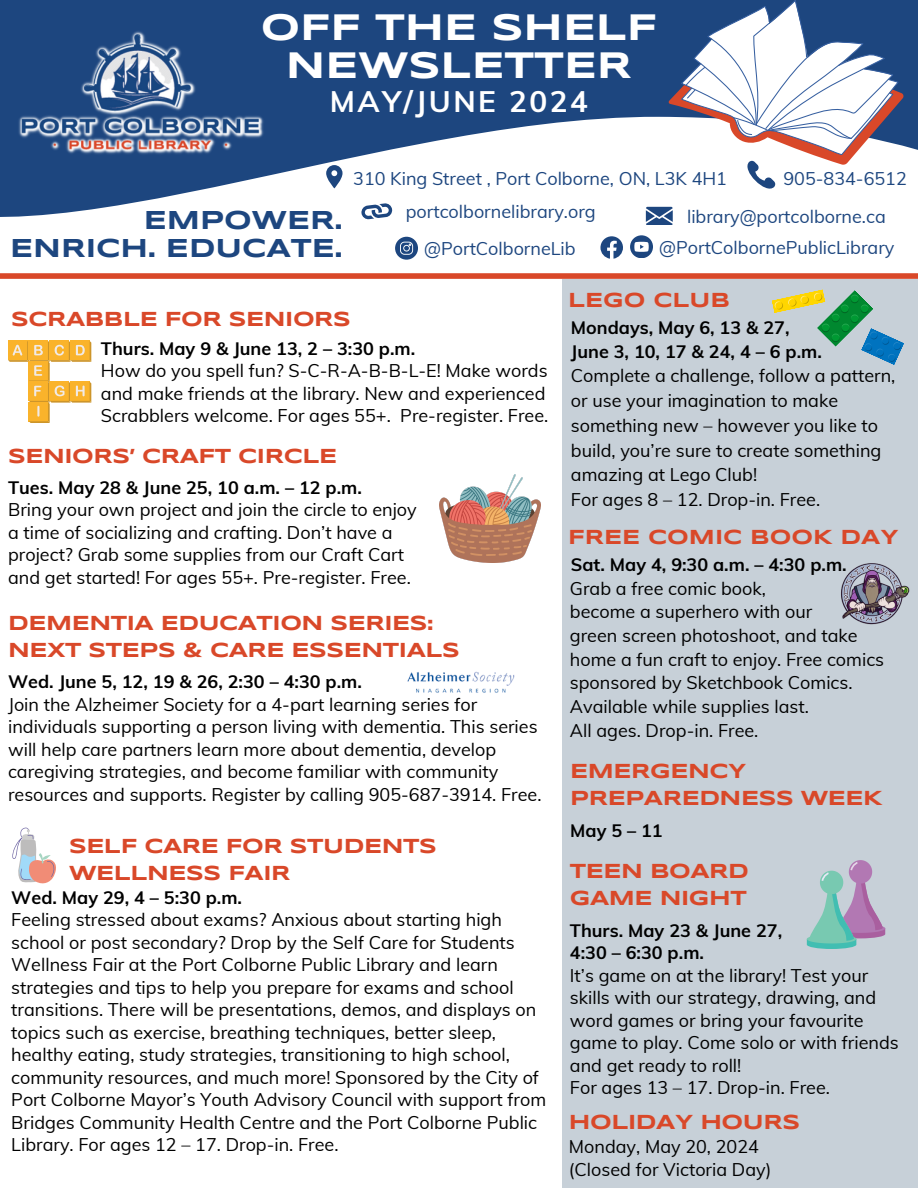
<style>
.page{position:relative;width:918px;height:1188px;background:#fff}
.page>*{position:absolute;margin:0;border:0;box-sizing:border-box;transform-origin:0 0}
.t1{font:700 38.1px/38.2px "Syncopate";color:#fff;text-align:center}
.t2{font:700 29.7px "Muli";letter-spacing:.085em;color:#fff}
.t3{font:700 26.85px/28.2px "Syncopate";color:#1d467f;text-align:right}
.t4{font:700 21px/27px "Syncopate";letter-spacing:-.02em;color:#d94829}
.t5{font:700 21px "Syncopate";color:#d94829}
.t6{font:18px/22.5px "Muli";color:#000}
.t7{font:700 18px "Muli";color:#000}
.t8{font:18px "Muli";color:#1d467f}
</style>
<div class="page">
<div style="left:563px;top:0;width:355px;height:1188px;background:#c7d0d8"></div>
<svg style="left:0;top:187px;width:918px;height:117px"></svg>
<svg style="left:0;top:0;width:918px;height:187px;background:#4b6c99"></svg>
<img style="left:17px;top:29px;width:248px;height:126px">
<div style="left:0;top:273px;width:918px;height:6px;background:#d94829"></div>
<svg style="left:668px;top:0;width:236px;height:195px;background:#babece"></svg>
<svg style="left:326px;top:165px;width:17px;height:23px"></svg>
<svg style="left:646px;top:207px;width:27px;height:18px"></svg>
<svg style="left:395px;top:237px;width:23px;height:22px"></svg>
<svg style="left:358px;top:192px;width:38px;height:38px"></svg>
<svg style="left:600px;top:236px;width:23px;height:23px"></svg>
<svg style="left:630px;top:235px;width:23px;height:23px"></svg>
<svg style="left:771px;top:289px;width:134px;height:76px"></svg>
<svg style="left:8px;top:341px;width:83px;height:82px"></svg>
<img style="left:440px;top:475px;width:101px;height:88px">
<img style="left:841px;top:563px;width:68px;height:62px">
<svg style="left:12px;top:828px;width:44px;height:56px"></svg>
<img style="left:407px;top:671px;width:108px;height:22px">
<svg style="left:807px;top:860px;width:78px;height:89px"></svg>
<h3 class="t1" style="left:261px;top:10px;width:398px">OFF THE SHELF<br>NEWSLETTER</h3>
<p class="t2" style="left:330px;top:82px;width:260px">MAY/JUNE 2024</p>
<p class="t3" style="left:10px;top:208px;width:334px">EMPOWER.<br>ENRICH. EDUCATE.</p>
<h3 class="t8" style="left:353px;top:167px;width:375px">310 King Street , Port Colborne, ON, L3K 4H1</h3>
<h3 class="t8" style="left:783px;top:167px;width:125px">905-834-6512</h3>
<p class="t8" style="left:406px;top:200px;width:191px">portcolbornelibrary.org</p>
<p class="t8" style="left:687px;top:205px;width:200px">library@portcolborne.ca</p>
<p class="t8" style="left:424px;top:237px;width:153px">@PortColborneLib</p>
<p class="t8" style="left:659px;top:236px;width:237px">@PortColbornePublicLibrary</p>
<p class="t4" style="left:11px;top:307px;width:341px">SCRABBLE FOR SENIORS</p>
<p class="t7" style="left:101px;top:337px;width:316px">Thurs. May 9 &amp; June 13, 2 – 3:30 p.m.</p>
<p class="t6" style="left:101px;top:359px;width:449px">How do you spell fun? S-C-R-A-B-B-L-E! Make words and make friends at the library. New and experienced<br>Scrabblers welcome. For ages 55+. Pre-register. Free.</p>
<p class="t4" style="left:8px;top:443px;width:331px">SENIORS’ CRAFT CIRCLE</p>
<p class="t7" style="left:8px;top:476px;width:355px">Tues. May 28 &amp; June 25, 10 a.m. – 12 p.m.</p>
<h2 class="t6" style="left:8px;top:498px;width:410px">Bring your own project and join the circle to enjoy a time of socializing and crafting. Don’t have a project? Grab some supplies from our Craft Cart and get started! For ages 55+. Pre-register. Free.</h2>
<p class="t4" style="left:8px;top:610px;width:453px">DEMENTIA EDUCATION SERIES:<br>NEXT STEPS &amp; CARE ESSENTIALS</p>
<p class="t7" style="left:8px;top:670px;width:355px">Wed. June 5, 12, 19 &amp; 26, 2:30 – 4:30 p.m.</p>
<p class="t6" style="left:8px;top:692px;width:535px">Join the Alzheimer Society for a 4-part learning series for individuals supporting a person living with dementia. This series will help care partners learn more about dementia, develop caregiving strategies, and become familiar with community resources and supports. Register by calling 905-687-3914. Free.</p>
<p class="t4" style="left:69px;top:833px;width:369px">SELF CARE FOR STUDENTS<br>WELLNESS FAIR</p>
<p class="t7" style="left:11px;top:886px;width:232px">Wed. May 29, 4 – 5:30 p.m.</p>
<p class="t6" style="left:11px;top:908px;width:536px">Feeling stressed about exams? Anxious about starting high school or post secondary? Drop by the Self Care for Students Wellness Fair at the Port Colborne Public Library and learn strategies and tips to help you prepare for exams and school transitions. There will be presentations, demos, and displays on topics such as exercise, breathing techniques, better sleep, healthy eating, study strategies, transitioning to high school, community resources, and much more! Sponsored by the City of Port Colborne Mayor’s Youth Advisory Council with support from Bridges Community Health Centre and the Port Colborne Public Library. For ages 12 – 17. Drop-in. Free.</p>
<p class="t5" style="left:568px;top:291px;width:164px">LEGO CLUB</p>
<h1 class="t7" style="left:571px;top:316px;width:220px">Mondays, May 6, 13 &amp; 27,</h1>
<p class="t7" style="left:571px;top:339px;width:252px">June 3, 10, 17 &amp; 24, 4 – 6 p.m.</p>
<h2 class="t6" style="left:571px;top:363px;width:326px;line-height:24.8px">Complete a challenge, follow a pattern, or use your imagination to make something new – however you like to build, you’re sure to create something amazing at Lego Club!</h2>
<p class="t6" style="left:571px;top:488px;width:251px">For ages 8 – 12. Drop-in. Free.</p>
<h3 class="t5" style="left:568px;top:528px;width:332px">FREE COMIC BOOK DAY</h3>
<p class="t7" style="left:571px;top:552px;width:277px">Sat. May 4, 9:30 a.m. – 4:30 p.m.</p>
<p class="t6" style="left:570px;top:577px;width:198px">Grab a free comic book,</p>
<p class="t6" style="left:570px;top:600px;width:244px">become a superhero with our</p>
<p class="t6" style="left:570px;top:623px;width:316px;line-height:23.7px">green screen photoshoot, and take home a fun craft to enjoy. Free comics sponsored by Sketchbook Comics.<br>Available while supplies last.</p>
<p class="t6" style="left:570px;top:719px;width:190px">All ages. Drop-in. Free.</p>
<h3 class="t4" style="left:570px;top:759px;width:314px">EMERGENCY<br>PREPAREDNESS WEEK</h3>
<p class="t7" style="left:570px;top:819px;width:94px">May 5 – 11</p>
<p class="t4" style="left:570px;top:859px;width:180px">TEEN BOARD<br>GAME NIGHT</p>
<h4 class="t7" style="left:570px;top:918px;width:214px">Thurs. May 23 &amp; June 27,</h4>
<p class="t7" style="left:570px;top:941px;width:136px">4:30 – 6:30 p.m.</p>
<p class="t6" style="left:570px;top:963px;width:330px">It’s game on at the library! Test your skills with our strategy, drawing, and word games or bring your favourite game to play. Come solo or with friends and get ready to roll!</p>
<p class="t6" style="left:570px;top:1076px;width:262px">For ages 13 – 17. Drop-in. Free.</p>
<h4 class="t4" style="left:569px;top:1110px;width:233px">HOLIDAY HOURS</h4>
<p class="t6" style="left:569px;top:1135px;width:192px">Monday, May 20, 2024</p>
<h3 class="t6" style="left:569px;top:1158px;width:204px">(Closed for Victoria Day)</h3>
</div>
